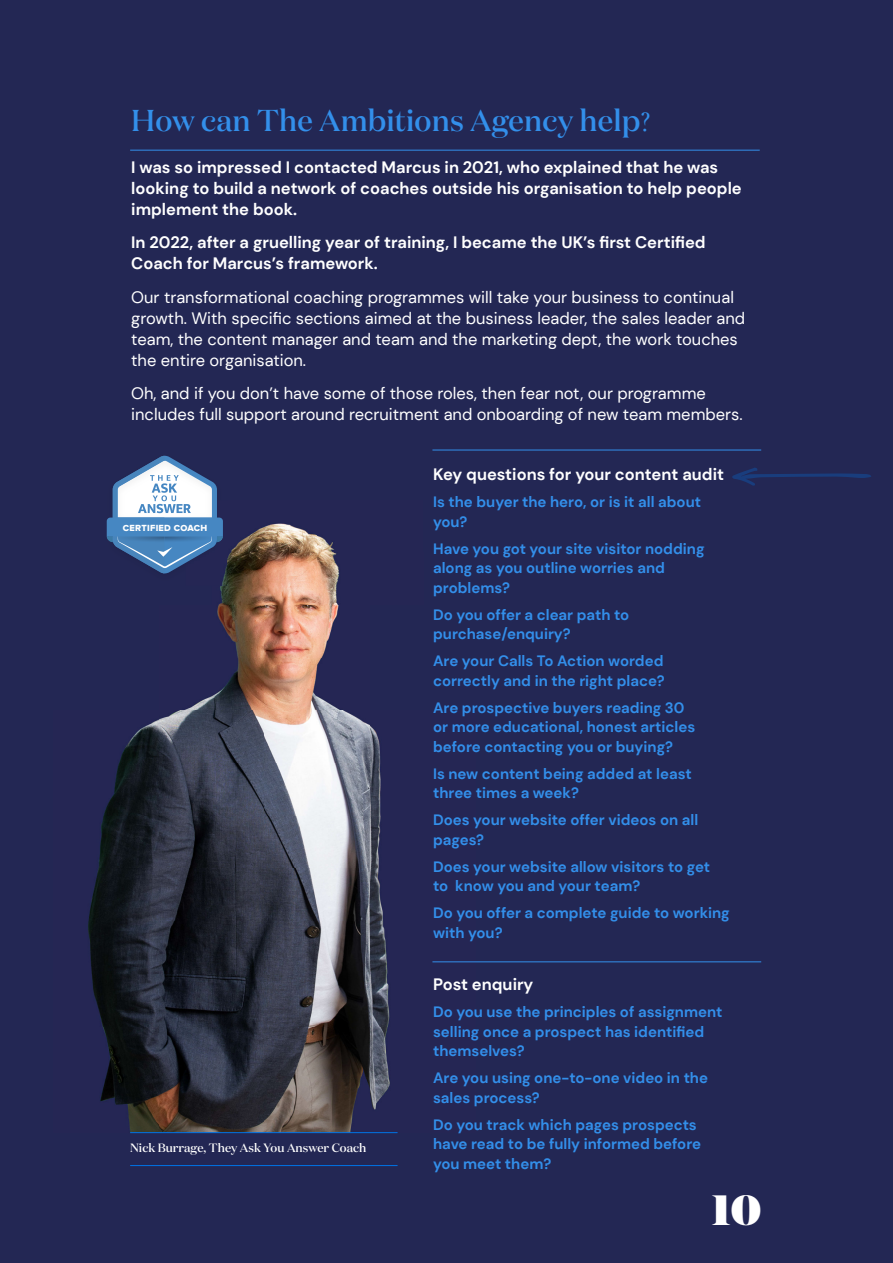
<style>
.page{position:relative;width:893px;height:1263px;background:#232754}
.page>*{position:absolute;margin:0;border:0;box-sizing:border-box;transform-origin:0 0}
.t1{font:900 42.3px "Domaine Display Test";color:#fff}
.t2{font:500 30px "Domaine Display Test";letter-spacing:.005em;color:#338fea}
.t3{font:16.5px/21px "DM Sans";color:#fff}
.t4{font:700 16.5px/21px "DM Sans";color:#fff}
.t5{font:700 15px/19.5px "DM Sans";color:#338fea}
.t6{font:500 12px "Domaine Display Test";letter-spacing:.005em;color:#fff}
.t7{font:9.15px "Proxima Nova Extrabld";letter-spacing:.03em;color:#fff}
.s1{font-family:"Cormorant Garamond"}
</style>
<div class="page">
<img style="left:230px;top:523px;width:105px;height:30px">
<img style="left:218px;top:553px;width:122px;height:52px">
<img style="left:88px;top:605px;width:388px;height:527px">
<img style="left:106px;top:520px;width:1px;height:17px">
<img style="left:218px;top:553px;width:9px;height:33px">
<svg style="left:107px;top:456px;width:116px;height:117px"></svg>
<hr style="left:130px;top:150px;width:630px;height:1px;background:#338fea">
<hr style="left:432px;top:450px;width:329px;height:1px;background:#338fea">
<hr style="left:130px;top:1132px;width:268px;height:1px;background:#0073e5">
<hr style="left:130px;top:1165px;width:268px;height:1px;background:#0073e5">
<svg style="left:732px;top:468px;width:139px;height:18px"></svg>
<hr style="left:432px;top:961px;width:329px;height:1px;background:#338fea">
<h2 class="t2" style="left:131px;top:101px;width:521px">How can The Ambitions Agency help<span class="s1">?</span></h2>
<p class="t4" style="left:131px;top:156px;width:612px">I was so impressed I contacted Marcus in 2021, who explained that he was looking to build a network of coaches outside his organisation to help people implement the book.</p>
<p class="t4" style="left:131px;top:231px;width:576px">In 2022, after a gruelling year of training, I became the UK’s first Certified<br>Coach for Marcus’s framework.</p>
<p class="t3" style="left:131px;top:287px;width:615px">Our transformational coaching programmes will take your business to continual growth. With specific sections aimed at the business leader, the sales leader and team, the content manager and team and the marketing dept, the work touches the entire organisation.</p>
<p class="t3" style="left:131px;top:383px;width:613px">Oh, and if you don’t have some of those roles, then fear not, our programme includes full support around recruitment and onboarding of new team members.</p>
<p class="t7" style="left:123px;top:522px;width:86px">CERTIFIED COACH</p>
<p class="t6" style="left:130px;top:1140px;width:238px">Nick Burrage, They Ask You Answer Coach</p>
<p class="t4" style="left:433px;top:464px;width:292px">Key questions for your content audit</p>
<p class="t5" style="left:433px;top:492px;width:269px">Is the buyer the hero, or is it all about you?</p>
<p class="t5" style="left:433px;top:539px;width:273px">Have you got your site visitor nodding along as you outline worries and problems?</p>
<p class="t5" style="left:433px;top:605px;width:198px">Do you offer a clear path to purchase/enquiry?</p>
<p class="t5" style="left:433px;top:651px;width:233px">Are your Calls To Action worded correctly and in the right place?</p>
<p class="t5" style="left:433px;top:698px;width:264px">Are prospective buyers reading 30 or more educational, honest articles before contacting you or buying?</p>
<p class="t5" style="left:433px;top:764px;width:260px">Is new content being added at least three times a week?</p>
<p class="t5" style="left:433px;top:810px;width:267px">Does your website offer videos on all pages?</p>
<p class="t5" style="left:433px;top:857px;width:279px">Does your website allow visitors to get to know you and your team?</p>
<p class="t5" style="left:433px;top:903px;width:298px">Do you offer a complete guide to working with you?</p>
<p class="t4" style="left:433px;top:974px;width:102px">Post enquiry</p>
<p class="t5" style="left:433px;top:1002px;width:291px">Do you use the principles of assignment selling once a prospect has identified themselves?</p>
<p class="t5" style="left:433px;top:1068px;width:276px">Are you using one-to-one video in the sales process?</p>
<p class="t5" style="left:433px;top:1115px;width:270px">Do you track which pages prospects have read to be fully informed before you meet them?</p>
<h1 class="t1" style="left:712px;top:1181px;width:51px">10</h1>
</div>
